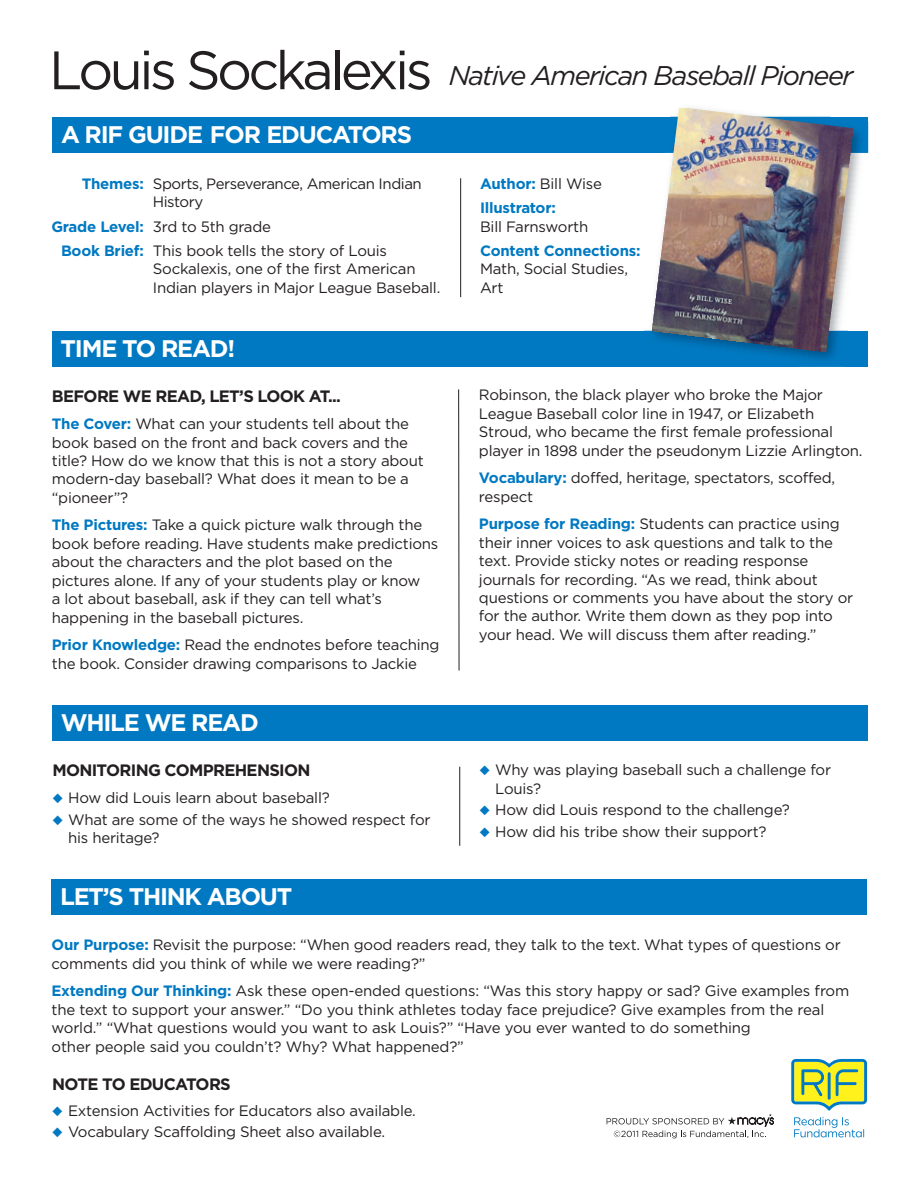
<style>
.page{position:relative;width:918px;height:1188px;background:#fff}
.page>*{position:absolute;margin:0;border:0;box-sizing:border-box;transform-origin:0 0}
.t1{font:italic 27px "Gotham";letter-spacing:-.055em;color:#231f20}
.t2{font:700 24px "Gotham";letter-spacing:-.05em;color:#fff}
.t3{font:700 16.5px "Gotham";letter-spacing:-.04em;color:#231f20}
.t4{font:15px/18.5px "Gotham";letter-spacing:-.015em;color:#231f20}
.t5{font:700 15px/24.5px "Gotham";letter-spacing:-.015em;color:#0079c2}
.s1{font-style:normal;font-size:54px}
.s2{font-weight:700;color:#0079c2}
.s3{color:#0079c2}
.s4{font-weight:400;color:#231f20}
</style>
<div class="page">
<div style="left:52px;top:331px;width:816px;height:36px;background:#0079c2"></div>
<div style="left:51px;top:879px;width:816px;height:36px;background:#0079c2"></div>
<hr style="left:458px;top:389px;width:1px;height:282px;background:#231f20">
<div style="left:52px;top:705px;width:816px;height:36px;background:#0079c2"></div>
<hr style="left:459px;top:767px;width:1px;height:79px;background:#231f20">
<svg style="left:791px;top:1059px;width:76px;height:52px;background:#b4d06c"></svg>
<svg style="left:794px;top:1117px;width:70px;height:20px"></svg>
<svg style="left:607px;top:1114px;width:167px;height:24px"></svg>
<div style="left:52px;top:117px;width:816px;height:36px;background:#0079c2"></div>
<hr style="left:460px;top:178px;width:1px;height:119px;background:#231f20">
<img style="left:644px;top:122px;width:225px;height:209px">
<img style="left:755px;top:351px;width:89px;height:16px">
<img style="left:852px;top:122px;width:16px;height:31px">
<img style="left:652px;top:108px;width:200px;height:243px">
<h1 class="t1" style="left:49px;top:66px;width:806px"><span class="s1">Louis Sockalexis</span> Native American Baseball Pioneer</h1>
<h2 class="t2" style="left:61px;top:126px;width:352px">A RIF GUIDE FOR EDUCATORS</h2>
<p class="t4" style="left:153px;top:175px;width:270px;text-indent:-71px"><span class="s2">Themes:</span> Sports, Perseverance, American Indian<br>History</p>
<p class="t4" style="left:61px;top:215px;width:327px;line-height:24.5px;text-indent:-10px"><span class="s2">Grade Level:</span> 3rd to 5th grade<br><span class="s2">Book Brief:</span> This book tells the story of Louis</p>
<p class="t4" style="left:153px;top:261px;width:289px">Sockalexis, one of the first American<br>Indian players in Major League Baseball.</p>
<h2 class="t2" style="left:61px;top:340px;width:176px">TIME TO READ!</h2>
<p class="t3" style="left:52px;top:390px;width:290px">BEFORE WE READ, LET’S LOOK AT...</p>
<p class="t4" style="left:52px;top:416px;width:373px"><span class="s2">The Cover:</span> What can your students tell about the book based on the front and back covers and the title? How do we know that this is not a story about modern-day baseball? What does it mean to be a “pioneer”?</p>
<p class="t4" style="left:52px;top:517px;width:388px"><span class="s2">The Pictures:</span> Take a quick picture walk through the book before reading. Have students make predictions about the characters and the plot based on the pictures alone. If any of your students play or know<br>a lot about baseball, ask if they can tell what’s happening in the baseball pictures.</p>
<p class="t4" style="left:52px;top:637px;width:389px"><span class="s2">Prior Knowledge:</span> Read the endnotes before teaching the book. Consider drawing comparisons to Jackie</p>
<h2 class="t2" style="left:61px;top:714px;width:200px">WHILE WE READ</h2>
<p class="t3" style="left:52px;top:764px;width:260px">MONITORING COMPREHENSION</p>
<p class="t4" style="left:52px;top:790px;width:279px"><span class="s3">◆</span> How did Louis learn about baseball?</p>
<p class="t4" style="left:68px;top:812px;width:364px;text-indent:-16px"><span class="s3">◆</span> What are some of the ways he showed respect for his heritage?</p>
<h2 class="t2" style="left:60px;top:888px;width:234px">LET’S THINK ABOUT</h2>
<p class="t5" style="left:480px;top:172px;width:123px">Author: <span class="s4">Bill Wise<br></span>Illustrator:</p>
<p class="t4" style="left:480px;top:218px;width:110px">Bill Farnsworth</p>
<p class="t5" style="left:480px;top:240px;width:162px">Content Connections:</p>
<p class="t4" style="left:480px;top:261px;width:150px">Math, Social Studies,<br>Art</p>
<p class="t4" style="left:479px;top:387px;width:385px">Robinson, the black player who broke the Major League Baseball color line in 1947, or Elizabeth Stroud, who became the first female professional player in 1898 under the pseudonym Lizzie Arlington.</p>
<p class="t4" style="left:479px;top:470px;width:358px"><span class="s2">Vocabulary:</span> doffed, heritage, spectators, scoffed, respect</p>
<p class="t4" style="left:479px;top:516px;width:376px"><span class="s2">Purpose for Reading:</span> Students can practice using their inner voices to ask questions and talk to the text. Provide sticky notes or reading response journals for recording. “As we read, think about questions or comments you have about the story or for the author. Write them down as they pop into your head. We will discuss them after reading.”</p>
<p class="t4" style="left:495px;top:762px;width:337px;text-indent:-16px"><span class="s3">◆</span> Why was playing baseball such a challenge for<br>Louis?</p>
<p class="t4" style="left:479px;top:802px;width:312px"><span class="s3">◆</span> How did Louis respond to the challenge?</p>
<p class="t4" style="left:479px;top:823px;width:289px"><span class="s3">◆</span> How did his tribe show their support?</p>
<p class="t4" style="left:52px;top:937px;width:791px"><span class="s2">Our Purpose:</span> Revisit the purpose: “When good readers read, they talk to the text. What types of questions or comments did you think of while we were reading?”</p>
<p class="t4" style="left:52px;top:983px;width:799px"><span class="s2">Extending Our Thinking:</span> Ask these open-ended questions: “Was this story happy or sad? Give examples from the text to support your answer.” “Do you think athletes today face prejudice? Give examples from the real world.” “What questions would you want to ask Louis?” “Have you ever wanted to do something<br>other people said you couldn’t? Why? What happened?”</p>
<p class="t3" style="left:52px;top:1078px;width:180px">NOTE TO EDUCATORS</p>
<p class="t4" style="left:52px;top:1102px;width:365px"><span class="s3">◆</span> Extension Activities for Educators also available.</p>
<p class="t4" style="left:52px;top:1124px;width:334px"><span class="s3">◆</span> Vocabulary Scaffolding Sheet also available.</p>
</div>
